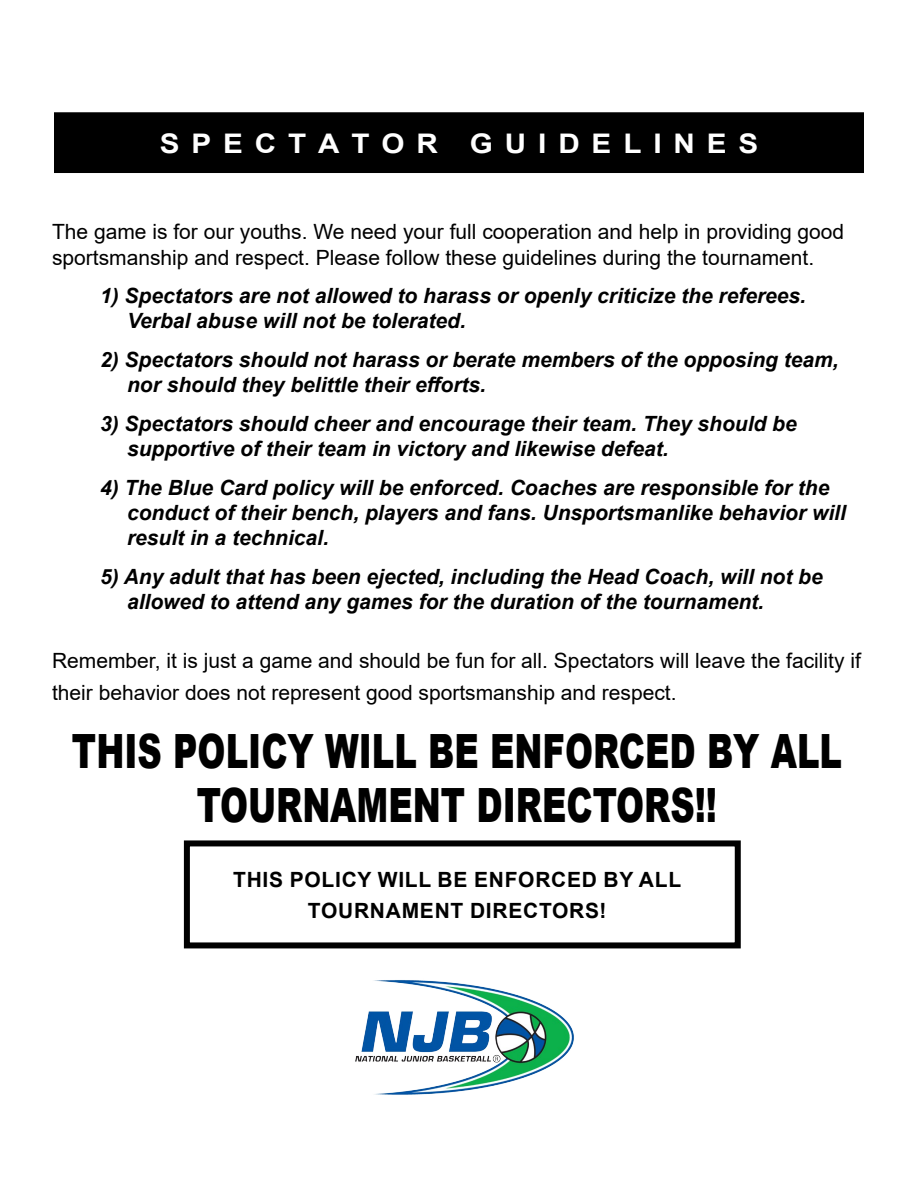
<style>
.page{position:relative;width:918px;height:1188px;background:#fff}
.page>*{position:absolute;margin:0;border:0;box-sizing:border-box;transform-origin:0 0}
.t1{font:900 47.25px/54px "Arial";color:#000;text-align:center;scale:.71 1}
.t2{font:700 27px "Arial";color:#fff;scale:1.1 1}
.t3{font:italic 700 21px/25.2px "Arial";color:#000}
.t4{font:21px/25.2px "Arial";color:#000}
.t5{font:700 21px/31.2px "Arial";letter-spacing:.035em;color:#000}
</style>
<div class="page">
<div style="left:55px;top:113px;width:808px;height:59px;background:#000"></div>
<div style="left:54px;top:112px;width:810px;height:61px;border:2px solid #000"></div>
<div style="left:184px;top:840px;width:557px;height:108px;border:6px solid #000"></div>
<img style="left:355px;top:980px;width:219px;height:115px">
<p class="t2" style="left:160px;top:124px;width:52px">S PE</p>
<p class="t2" style="left:255px;top:124px;width:59px">C TATOR</p>
<p class="t2" style="left:470px;top:124px;width:58px">G UIDELINE</p>
<p class="t2" style="left:739px;top:124px;width:20px">S</p>
<p class="t4" style="left:52px;top:219px;width:794px">The game is for our youths. We need your full cooperation and help in providing good sportsmanship and respect. Please follow these guidelines during the tournament.</p>
<p class="t3" style="left:127px;top:284px;width:681px;text-indent:-27px">1) Spectators are not allowed to harass or openly criticize the referees.<br>Verbal abuse will not be tolerated.</p>
<p class="t3" style="left:127px;top:348px;width:713px;text-indent:-27px">2) Spectators should not harass or berate members of the opposing team, nor should they belittle their efforts.</p>
<p class="t3" style="left:127px;top:412px;width:671px;text-indent:-27px">3) Spectators should cheer and encourage their team. They should be supportive of their team in victory and likewise defeat.</p>
<p class="t3" style="left:127px;top:476px;width:720px;text-indent:-27px">4) The Blue Card policy will be enforced. Coaches are responsible for the conduct of their bench, players and fans. Unsportsmanlike behavior will result in a technical.</p>
<p class="t3" style="left:127px;top:565px;width:697px;text-indent:-27px">5) Any adult that has been ejected, including the Head Coach, will not be allowed to attend any games for the duration of the tournament.</p>
<p class="t4" style="left:52px;top:644px;width:810px;line-height:32.4px">Remember, it is just a game and should be fun for all. Spectators will leave the facility if their behavior does not represent good sportsmanship and respect.</p>
<h1 class="t1" style="left:72px;top:722px;width:1086px">THIS POLICY WILL BE ENFORCED BY ALL<br>TOURNAMENT DIRECTORS!!</h1>
<p class="t5" style="left:233px;top:864px;width:272px">THIS POLICY WILL BE ENFO</p>
<p class="t5" style="left:308px;top:864px;width:375px;text-indent:227px">RCED BY ALL<br>TOURNAMENT DIRECTORS!</p>
</div>
